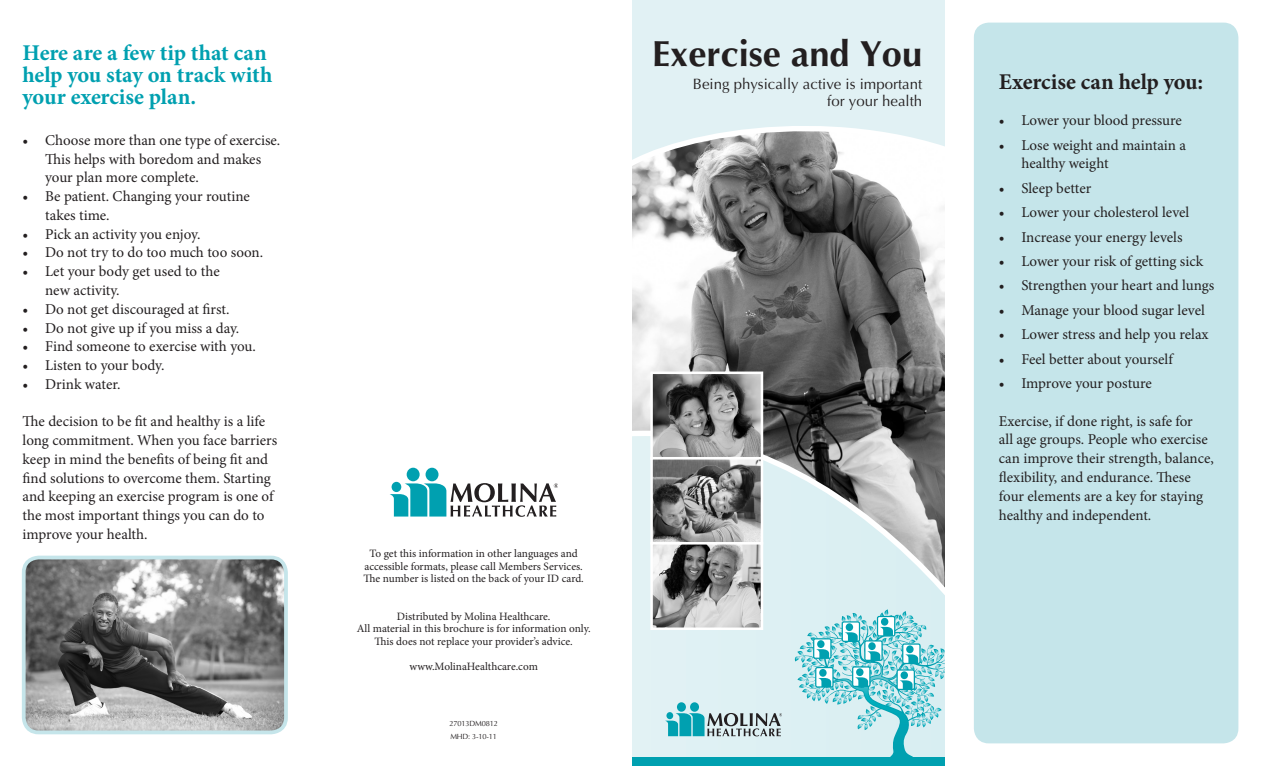
<style>
.page{position:relative;width:1261px;height:766px;background:#fff}
.page>*{position:absolute;margin:0;border:0;box-sizing:border-box;transform-origin:0 0}
.t1{font:700 36.25px "Optima LT Std";color:#231f20}
.t2{font:700 22.5px/21.9px "Minion Pro";letter-spacing:-.005em;color:#00a0b0}
.t3{font:700 22.5px "Minion Pro";letter-spacing:-.005em;color:#231f20}
.t4{font:15px/18.8px "Minion Pro";letter-spacing:-.005em;color:#231f20}
.t5{font:15px/17.5px "Optima LT Std";color:#231f20;text-align:right}
.t6{font:11.25px/12.5px "Minion Pro";color:#231f20;text-align:center}
.t7{font:7.5px/12.5px "Optima LT Std";letter-spacing:-.02em;color:#231f20}
</style>
<div class="page">
<img style="left:632px;top:236px;width:313px;height:191px">
<svg style="left:632px;top:0;width:313px;height:236px;background:#c6cfd0"></svg>
<svg style="left:632px;top:427px;width:313px;height:329px;background:#c7d4d6"></svg>
<img style="left:653px;top:374px;width:107px;height:252px">
<div style="left:650px;top:456px;width:113px;height:88px;border:2px solid #fff"></div>
<div style="left:650px;top:371px;width:113px;height:88px;border:2px solid #fff"></div>
<div style="left:650px;top:541px;width:113px;height:88px;border:2px solid #fff"></div>
<div style="left:690px;top:702px;width:9px;height:9px;background:#00a0b0;border-radius:50%"></div>
<svg style="left:676px;top:701px;width:9px;height:10px"></svg>
<svg style="left:665px;top:712px;width:116px;height:24px;background:#7eb0b5"></svg>
<svg style="left:666px;top:711px;width:7px;height:7px"></svg>
<svg style="left:794px;top:609px;width:151px;height:147px;background:#a9dde3"></svg>
<div style="left:900px;top:671px;width:7px;height:7px;background:#00a0b0;border-radius:50%"></div>
<div style="left:631px;top:756px;width:341px;height:9px;background:#00a0b0"></div>
<div style="left:945px;top:0;width:315px;height:765px;background:#fff"></div>
<div style="left:425px;top:467px;width:13px;height:14px;background:#00a0b0;border-radius:50%"></div>
<div style="left:406px;top:467px;width:13px;height:14px;background:#00a0b0;border-radius:50%"></div>
<svg style="left:390px;top:483px;width:168px;height:33px"></svg>
<svg style="left:391px;top:481px;width:10px;height:10px"></svg>
<div style="left:973px;top:23px;width:265px;height:720px;background:#c5e5ea;border-radius:15px"></div>
<img style="left:24px;top:560px;width:262px;height:172px">
<div style="left:22px;top:555px;width:266px;height:178px;border:4px solid #c5e5ea;border-radius:15px"></div>
<h2 class="t2" style="left:23px;top:42px;width:251px">Here are a few tip that can help you stay on track with your exercise plan.</h2>
<p class="t4" style="left:45px;top:131px;width:237px;text-indent:-22px">• Choose more than one type of exercise.<br>This helps with boredom and makes your plan more complete.</p>
<p class="t4" style="left:45px;top:187px;width:206px;text-indent:-22px">• Be patient. Changing your routine takes time.</p>
<p class="t4" style="left:23px;top:224px;width:179px">• Pick an activity you enjoy.</p>
<p class="t4" style="left:23px;top:243px;width:242px">• Do not try to do too much too soon.</p>
<p class="t4" style="left:45px;top:262px;width:176px;text-indent:-22px">• Let your body get used to the new activity.</p>
<p class="t4" style="left:23px;top:299px;width:208px">• Do not get discouraged at first.</p>
<p class="t4" style="left:23px;top:318px;width:218px">• Do not give up if you miss a day.</p>
<p class="t4" style="left:23px;top:337px;width:235px">• Find someone to exercise with you.</p>
<p class="t4" style="left:23px;top:356px;width:143px">• Listen to your body.</p>
<p class="t4" style="left:23px;top:374px;width:99px">• Drink water.</p>
<p class="t4" style="left:23px;top:412px;width:256px">The decision to be fit and healthy is a life long commitment. When you face barriers keep in mind the benefits of being fit and find solutions to overcome them. Starting and keeping an exercise program is one of the most important things you can do to improve your health.</p>
<h1 class="t1" style="left:652px;top:32px;width:271px">Exercise and You</h1>
<p class="t5" style="left:692px;top:75px;width:231px">Being physically active is important for your health</p>
<p class="t6" style="left:363px;top:547px;width:222px">To get this information in other languages and accessible formats, please call Members Services.<br>The number is listed on the back of your ID card.</p>
<p class="t6" style="left:357px;top:609px;width:235px">Distributed by Molina Healthcare.<br>All material in this brochure is for information only.<br>This does not replace your provider’s advice.</p>
<p class="t6" style="left:409px;top:659px;width:130px">www.MolinaHealthcare.com</p>
<p class="t7" style="left:449px;top:717px;width:50px">27013DM0812<br>MHD: 3-10-11</p>
<h2 class="t3" style="left:998px;top:65px;width:206px">Exercise can help you:</h2>
<p class="t4" style="left:998px;top:111px;width:184px">• Lower your blood pressure</p>
<p class="t4" style="left:1021px;top:135px;width:166px;text-indent:-22px">• Lose weight and maintain a healthy weight</p>
<p class="t4" style="left:998px;top:179px;width:94px">• Sleep better</p>
<p class="t4" style="left:998px;top:203px;width:192px">• Lower your cholesterol level</p>
<p class="t4" style="left:998px;top:227px;width:185px">• Increase your energy levels</p>
<p class="t4" style="left:998px;top:252px;width:206px">• Lower your risk of getting sick</p>
<p class="t4" style="left:998px;top:276px;width:217px">• Strengthen your heart and lungs</p>
<p class="t4" style="left:998px;top:300px;width:207px">• Manage your blood sugar level</p>
<p class="t4" style="left:998px;top:325px;width:211px">• Lower stress and help you relax</p>
<p class="t4" style="left:998px;top:349px;width:175px">• Feel better about yourself</p>
<p class="t4" style="left:998px;top:374px;width:154px">• Improve your posture</p>
<p class="t4" style="left:998px;top:411px;width:216px">Exercise, if done right, is safe for<br>all age groups. People who exercise can improve their strength, balance, flexibility, and endurance. These four elements are a key for staying healthy and independent.</p>
</div>
